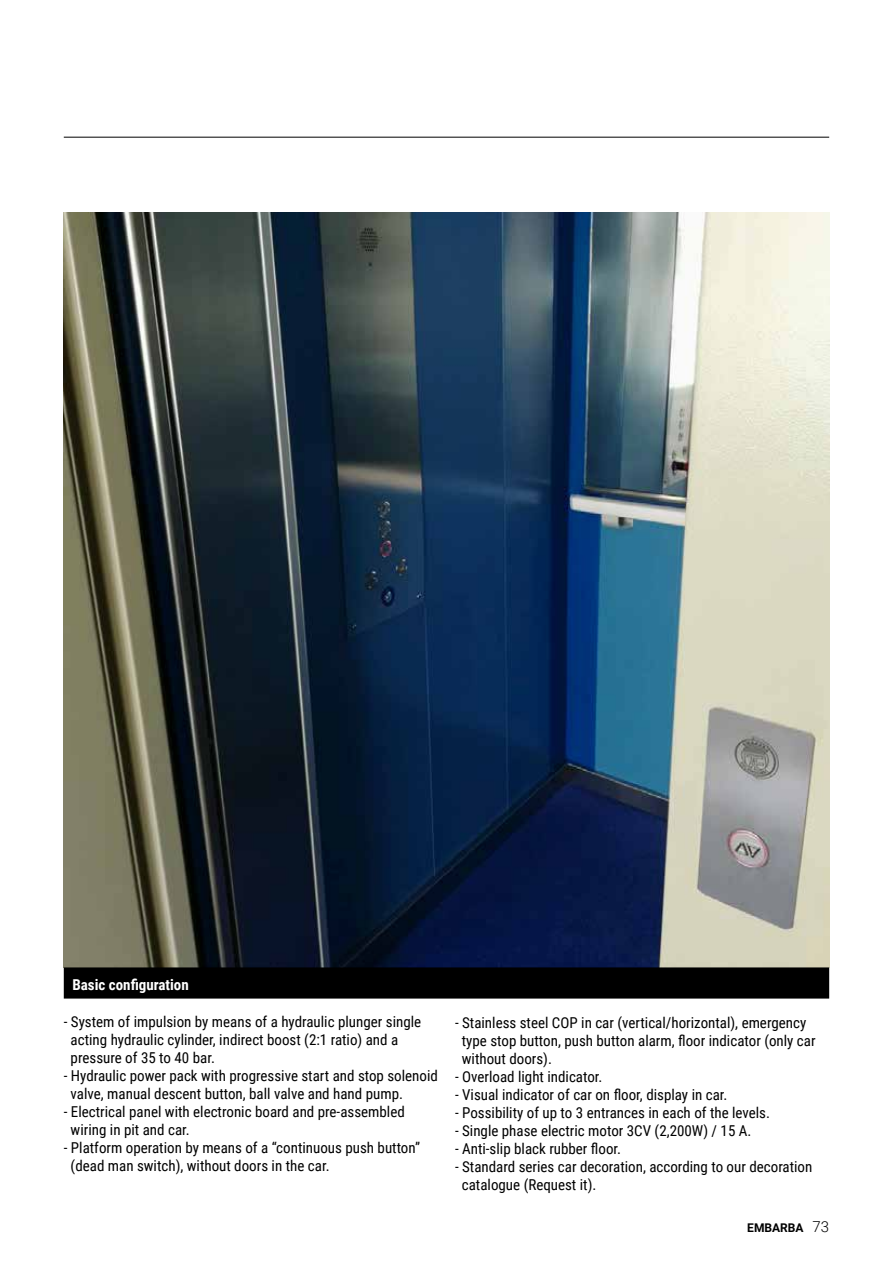
<style>
.page{position:relative;width:893px;height:1263px;background:#fff}
.page>*{position:absolute;margin:0;border:0;box-sizing:border-box;transform-origin:0 0}
.t1{font:15px/18px "Roboto Condensed";color:#000}
.t2{font:700 15px "Roboto Condensed";color:#fff}
.t3{font:700 12px "Roboto";color:#000}
.s1{font-weight:300;font-size:15px}
</style>
<div class="page">
<img style="left:64px;top:213px;width:765px;height:754px">
<hr style="left:64px;top:137px;width:765px;height:1px;background:#000">
<div style="left:65px;top:968px;width:763px;height:30px;background:#000"></div>
<div style="left:64px;top:967px;width:765px;height:31px;border:2px solid #000"></div>
<p class="t2" style="left:72px;top:974px;width:118px">Basic configuration</p>
<p class="t1" style="left:71px;top:1012px;width:352px;text-indent:-7px">- System of impulsion by means of a hydraulic plunger single acting hydraulic cylinder, indirect boost (2:1 ratio) and a pressure of 35 to 40 bar.</p>
<p class="t1" style="left:71px;top:1066px;width:369px;text-indent:-7px">- Hydraulic power pack with progressive start and stop solenoid valve, manual descent button, ball valve and hand pump.</p>
<p class="t1" style="left:71px;top:1102px;width:336px;text-indent:-7px">- Electrical panel with electronic board and pre-assembled wiring in pit and car.</p>
<p class="t1" style="left:71px;top:1138px;width:351px;text-indent:-7px">- Platform operation by means of a “continuous push button” (dead man switch), without doors in the car.</p>
<p class="t1" style="left:462px;top:1013px;width:355px;text-indent:-7px">- Stainless steel COP in car (vertical/horizontal), emergency type stop button, push button alarm, floor indicator (only car without doors).</p>
<p class="t1" style="left:455px;top:1067px;width:149px">- Overload light indicator.</p>
<p class="t1" style="left:455px;top:1085px;width:274px">- Visual indicator of car on floor, display in car.</p>
<p class="t1" style="left:455px;top:1103px;width:317px">- Possibility of up to 3 entrances in each of the levels.</p>
<p class="t1" style="left:455px;top:1121px;width:298px">- Single phase electric motor 3CV (2,200W) / 15 A.</p>
<p class="t1" style="left:455px;top:1139px;width:168px">- Anti-slip black rubber floor.</p>
<p class="t1" style="left:462px;top:1157px;width:352px;text-indent:-7px">- Standard series car decoration, according to our decoration catalogue (Request it).</p>
<p class="t3" style="left:747px;top:1219px;width:83px">EMBARBA <span class="s1">73</span></p>
</div>
